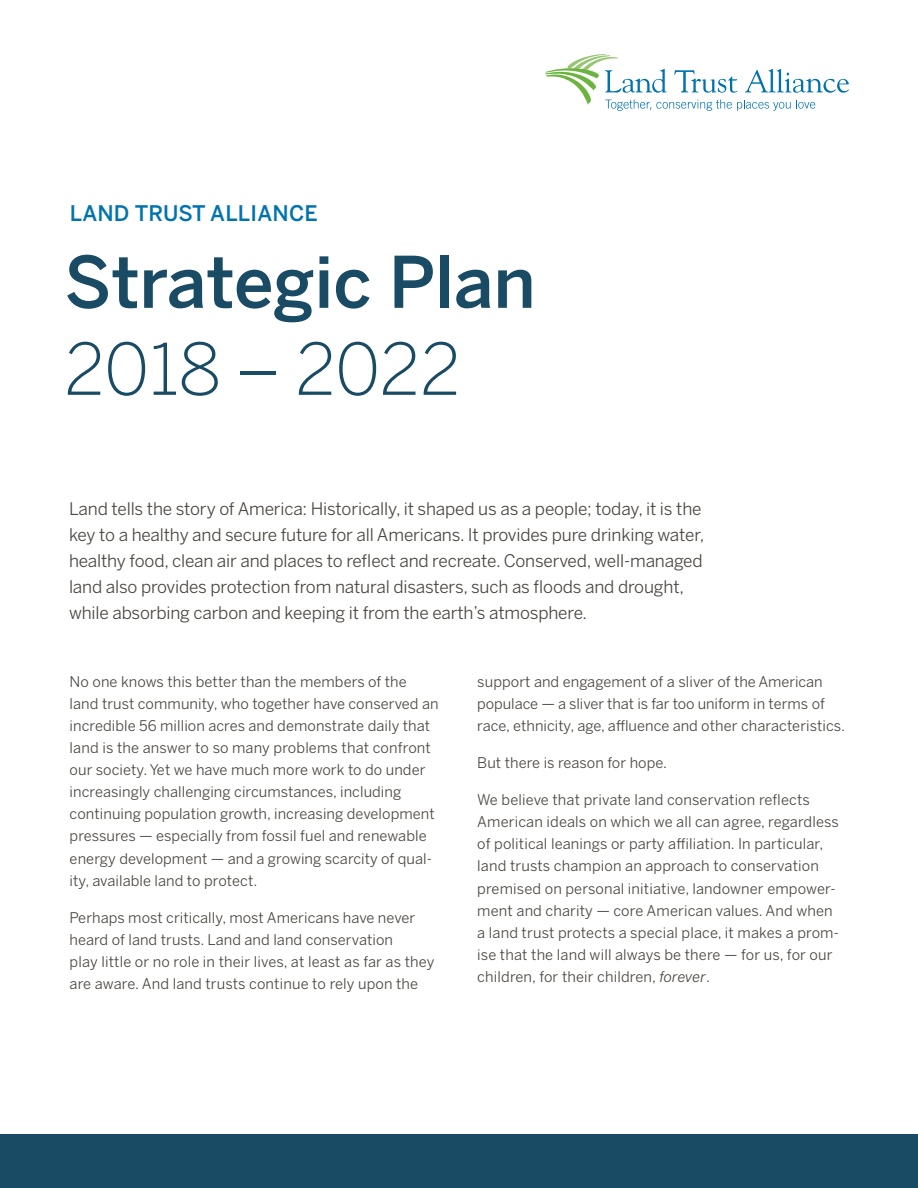
<style>
.page{position:relative;width:918px;height:1188px;background:#fff}
.page>*{position:absolute;margin:0;border:0;box-sizing:border-box;transform-origin:0 0}
.Pullquote{font:500 70.5px/87px "Benton Sans";letter-spacing:-.005em;color:#194b64}
.Pullquote-2{font:500 21.3px "Benton Sans";letter-spacing:.01em;color:#0073ae}
.intro_paragraph{font:17.25px/26.1px "Benton Sans";letter-spacing:-.01em;color:#4a4540}
.body{font:14.7px/22.2px "Benton Sans";letter-spacing:.005em;color:#4a4540}
.s1{font-weight:300}
.s2{font-style:italic}
</style>
<div class="page">
<div style="left:0;top:1134px;width:918px;height:54px;background:#194b64"></div>
<svg style="left:545px;top:54px;width:304px;height:57px"></svg>
<p class="Pullquote-2" style="left:70px;top:200px;width:250px">LAND TRUST ALLIANCE</p>
<p class="Pullquote" style="left:64px;top:238px;width:473px">Strategic Plan<br><span class="s1">2018 – 2022</span></p>
<p class="intro_paragraph" style="left:69px;top:495px;width:637px">Land tells the story of America: Historically, it shaped us as a people; today, it is the key to a healthy and secure future for all Americans. It provides pure drinking water, healthy food, clean air and places to reflect and recreate. Conserved, well-managed land also provides protection from natural disasters, such as floods and drought, while absorbing carbon and keeping it from the earth’s atmosphere.</p>
<p class="body" style="left:70px;top:670px;width:370px">No one knows this better than the members of the land trust community, who together have conserved an incredible 56 million acres and demonstrate daily that land is the answer to so many problems that confront our society. Yet we have much more work to do under increasingly challenging circumstances, including continuing population growth, increasing development pressures — especially from fossil fuel and renewable energy development — and a growing scarcity of qual&shy;ity, available land to protect.</p>
<p class="body" style="left:70px;top:906px;width:366px">Perhaps most critically, most Americans have never heard of land trusts. Land and land conservation<br>play little or no role in their lives, at least as far as they are aware. And land trusts continue to rely upon the</p>
<p class="body" style="left:477px;top:670px;width:369px">support and engagement of a sliver of the American populace — a sliver that is far too uniform in terms of race, ethnicity, age, affluence and other characteristics.</p>
<p class="body" style="left:477px;top:751px;width:191px">But there is reason for hope.</p>
<p class="body" style="left:477px;top:788px;width:363px">We believe that private land conservation reflects American ideals on which we all can agree, regardless of political leanings or party affiliation. In particular, land trusts champion an approach to conservation premised on personal initiative, landowner empower&shy;ment and charity — core American values. And when a land trust protects a special place, it makes a prom&shy;ise that the land will always be there — for us, for our children, for their children, <span class="s2">forever</span>.</p>
</div>
